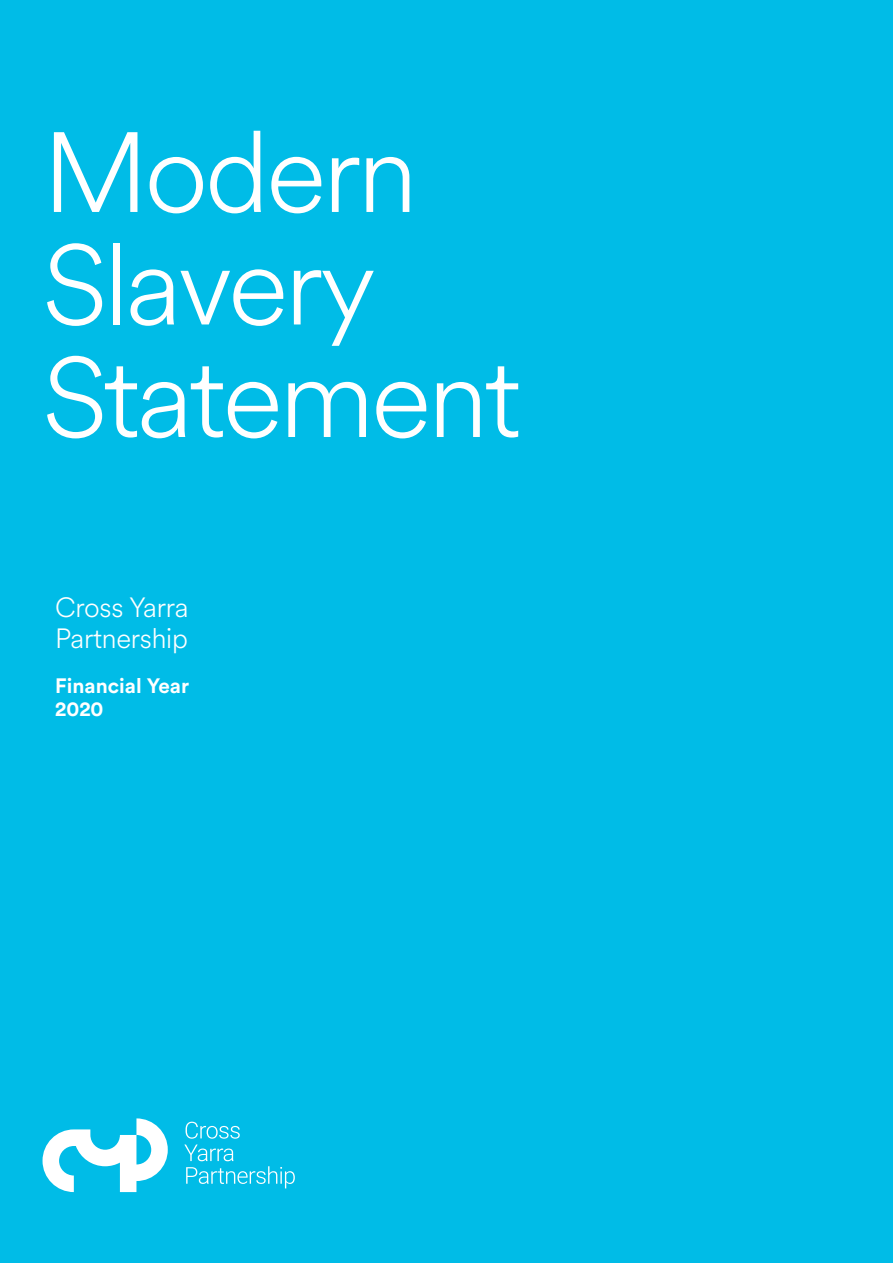
<style>
.page{position:relative;width:893px;height:1263px;background:#00bce7}
.page>*{position:absolute;margin:0;border:0;box-sizing:border-box;transform-origin:0 0}
.t1{font:300 112.5px/112.5px "Circular XX";letter-spacing:-.03em;color:#fff}
.t2{font:300 27.6px/31px "Circular XX";letter-spacing:-.01em;color:#fff}
.t3{font:700 20.7px/22.4px "Circular Std";color:#fff}
</style>
<div class="page">
<svg style="left:43px;top:1118px;width:125px;height:74px"></svg>
<svg style="left:184px;top:1122px;width:111px;height:66px"></svg>
<p class="t1" style="left:43px;top:112px;width:480px">Modern<br>Slavery<br>Statement</p>
<p class="t2" style="left:55px;top:591px;width:135px">Cross Yarra<br>Partnership</p>
<p class="t3" style="left:55px;top:674px;width:135px">Financial Year<br>2020</p>
</div>
